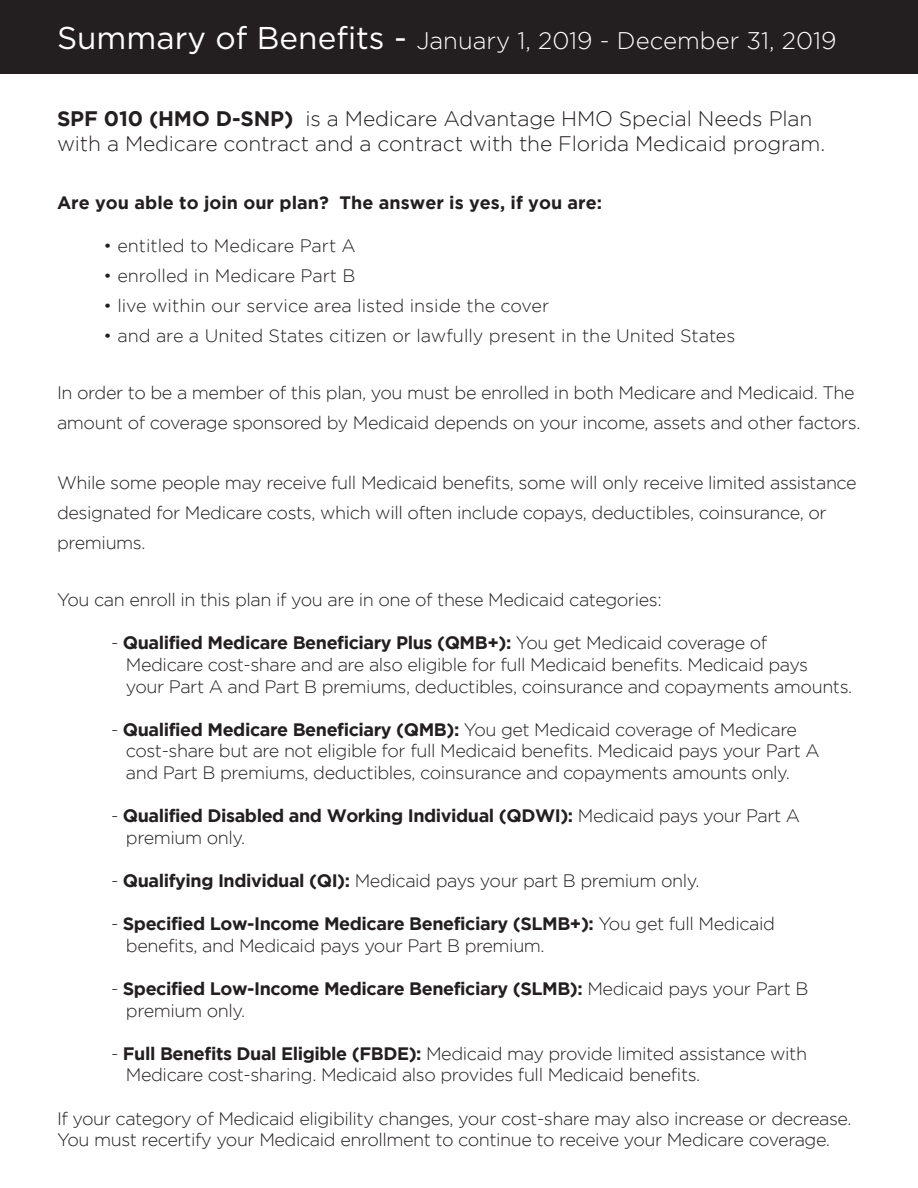
<style>
.page{position:relative;width:918px;height:1188px;background:#fff}
.page>*{position:absolute;margin:0;border:0;box-sizing:border-box;transform-origin:0 0}
.t1{font:300 24px "Gotham";color:#fff}
.t2{font:300 21px/25.2px "Gotham";letter-spacing:-.01em;color:#231f20}
.t3{font:300 18px/21.6px "Gotham";letter-spacing:-.025em;color:#231f20}
.t4{font:700 18px/21.6px "Gotham";letter-spacing:-.025em;color:#231f20}
.t5{font:300 18px "Gotham";color:#231f20}
.t6{font:700 18px "Gotham";color:#231f20}
.s1{font-weight:400;font-size:31.5px}
.s2{font-weight:700}
.s3{font-weight:300}
</style>
<div class="page">
<div style="left:0;top:0;width:918px;height:73px;background:#231f20"></div>
<h1 class="t1" style="left:57px;top:28px;width:781px"><span class="s1">Summary of Benefits -</span> January 1, 2019 - December 31, 2019</h1>
<p class="t2" style="left:57px;top:106px;width:770px"><span class="s2">SPF 010 (HMO D-SNP)</span> is a Medicare Advantage HMO Special Needs Plan with a Medicare contract and a contract with the Florida Medicaid program.</p>
<p class="t6" style="left:57px;top:192px;width:547px">Are you able to join our plan? The answer is yes, if you are:</p>
<p class="t5" style="left:103px;top:235px;width:254px">• entitled to Medicare Part A</p>
<p class="t5" style="left:103px;top:265px;width:254px">• enrolled in Medicare Part B</p>
<p class="t5" style="left:103px;top:295px;width:447px">• live within our service area listed inside the cover</p>
<p class="t5" style="left:103px;top:325px;width:633px">• and are a United States citizen or lawfully present in the United States</p>
<p class="t3" style="left:57px;top:378px;width:805px;line-height:30px">In order to be a member of this plan, you must be enrolled in both Medicare and Medicaid. The amount of coverage sponsored by Medicaid depends on your income, assets and other factors.</p>
<p class="t3" style="left:57px;top:468px;width:801px;line-height:30px">While some people may receive full Medicaid benefits, some will only receive limited assistance designated for Medicare costs, which will often include copays, deductibles, coinsurance, or premiums.</p>
<p class="t3" style="left:57px;top:589px;width:606px">You can enroll in this plan if you are in one of these Medicaid categories:</p>
<p class="t3" style="left:126px;top:632px;width:728px;text-indent:-15px">- <span class="s2">Qualified Medicare Beneficiary Plus (QMB+):</span> You get Medicaid coverage of<br>Medicare cost-share and are also eligible for full Medicaid benefits. Medicaid pays<br>your Part A and Part B premiums, deductibles, coinsurance and copayments amounts.</p>
<p class="t3" style="left:126px;top:718px;width:695px;text-indent:-15px">- <span class="s2">Qualified Medicare Beneficiary (QMB):</span> You get Medicaid coverage of Medicare cost-share but are not eligible for full Medicaid benefits. Medicaid pays your Part A and Part B premiums, deductibles, coinsurance and copayments amounts only.</p>
<p class="t4" style="left:126px;top:805px;width:676px;text-indent:-15px"><span class="s3">-</span> Qualified Disabled and Working Individual (QDWI): <span class="s3">Medicaid pays your Part A premium only.</span></p>
<p class="t3" style="left:111px;top:870px;width:590px">- <span class="s2">Qualifying Individual (QI):</span> Medicaid pays your part B premium only.</p>
<p class="t3" style="left:126px;top:913px;width:651px;text-indent:-15px">- <span class="s2">Specified Low-Income Medicare Beneficiary (SLMB+):</span> You get full Medicaid benefits, and Medicaid pays your Part B premium.</p>
<p class="t4" style="left:126px;top:977px;width:684px;text-indent:-15px"><span class="s3">-</span> Specified Low-Income Medicare Beneficiary (SLMB): <span class="s3">Medicaid pays your Part B premium only.</span></p>
<p class="t3" style="left:126px;top:1042px;width:683px;text-indent:-15px">- <span class="s2">Full Benefits Dual Eligible (FBDE):</span> Medicaid may provide limited assistance with<br>Medicare cost-sharing. Medicaid also provides full Medicaid benefits.</p>
<p class="t3" style="left:57px;top:1107px;width:796px">If your category of Medicaid eligibility changes, your cost-share may also increase or decrease.<br>You must recertify your Medicaid enrollment to continue to receive your Medicare coverage.</p>
</div>
